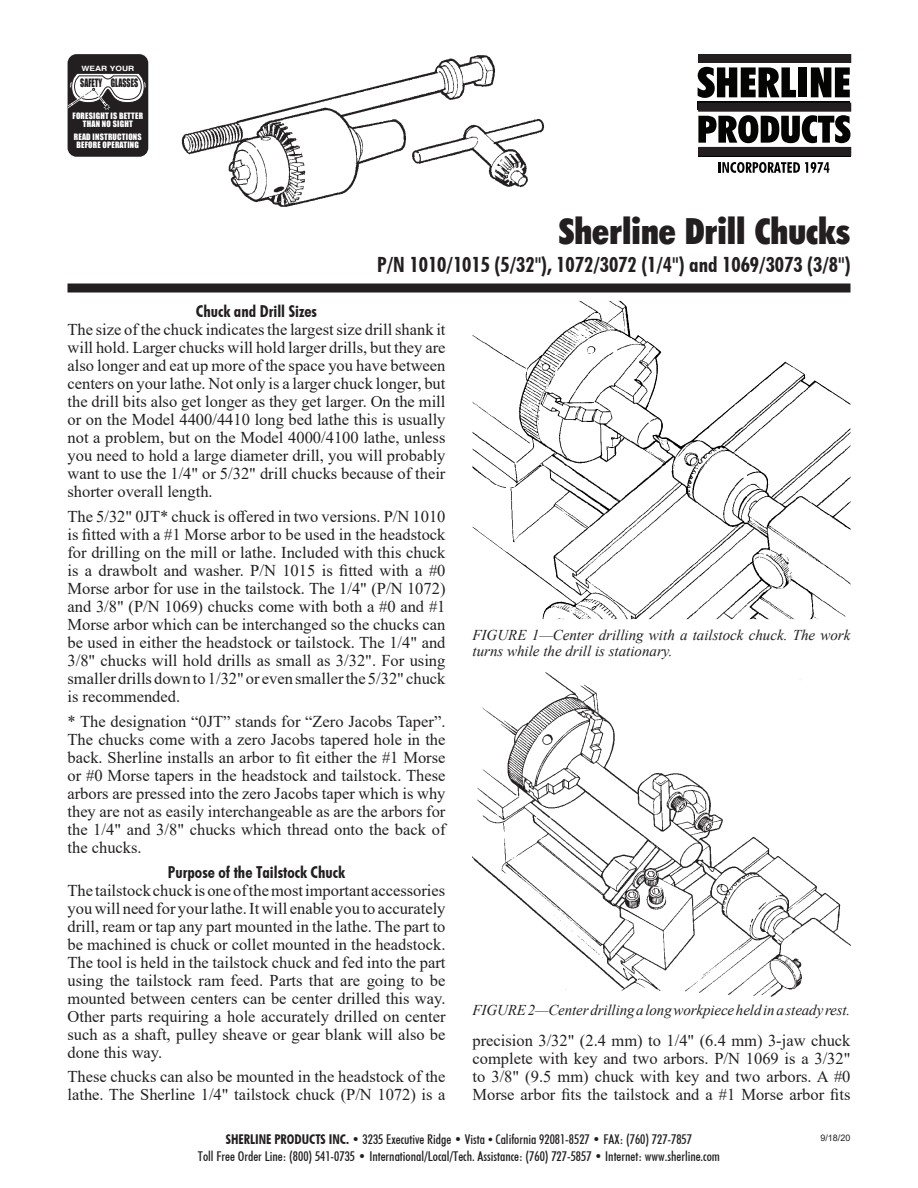
<style>
.page{position:relative;width:918px;height:1188px;background:#fff}
.page>*{position:absolute;margin:0;border:0;box-sizing:border-box;transform-origin:0 0}
.Headline{font:36px "Futuri Condensed Extra Bold SWFTE";color:#231f20}
.Subhead_1{font:21px "Futuri Condensed Bold SWFTE";color:#231f20}
.Body_text{font:16.5px/18px "Times New Roman";color:#231f20;text-align:justify}
.Subhead_2{font:16.5px "Futuri Condensed Bold SWFTE";color:#231f20}
.t1{font:italic 15px/16.5px "Times New Roman";color:#231f20}
.t2{font:13.5px/16.5px "Futuri Condensed Regular SWFTE";color:#231f20;text-align:center}
.t3{font:10.65px "Impact";color:#231f20;scale:.75 1}
.t4{font:9px "Arial";color:#231f20}
.t5{font:8.1px/8.1px "Impact";letter-spacing:.025em;color:#fff;text-align:center}
.t6{font:700 7.35px "Helvetica";color:#fff;scale:1.17 1}
.s1{font-family:"Futuri Condensed Bold SWFTE"}
.s2{font-family:"Futuri Condensed Extra Bold SWFTE"}
.s3{font-family:"Times"}
</style>
<div class="page">
<div style="left:68px;top:54px;width:80px;height:103px;background:#231f20;border-radius:9px"></div>
<svg style="left:67px;top:73px;width:79px;height:37px"></svg>
<svg style="left:698px;top:67px;width:98px;height:31px"></svg>
<div style="left:799px;top:67px;width:8px;height:30px;background:#040503"></div>
<svg style="left:811px;top:67px;width:39px;height:30px"></svg>
<svg style="left:698px;top:115px;width:152px;height:28px"></svg>
<div style="left:698px;top:102px;width:152px;height:8px;background:#0e0d0c"></div>
<svg style="left:718px;top:162px;width:111px;height:11px"></svg>
<div style="left:68px;top:284px;width:782px;height:8px;background:#231f20"></div>
<div style="left:698px;top:54px;width:153px;height:9px;background:#231f20"></div>
<div style="left:698px;top:147px;width:153px;height:9px;background:#231f20"></div>
<div style="left:698px;top:103px;width:153px;height:9px;background:#231f20"></div>
<img style="left:181px;top:55px;width:363px;height:152px">
<img style="left:472px;top:672px;width:378px;height:325px">
<img style="left:472px;top:301px;width:378px;height:318px">
<p class="t6" style="left:82px;top:64px;width:47px">WEAR YOUR</p>
<p class="t3" style="left:80px;top:75px;width:79px">SAFETY GLASSES</p>
<p class="t5" style="left:73px;top:112px;width:72px">FORESIGHT IS BETTER<br>THAN NO SIGHT</p>
<p class="t5" style="left:74px;top:133px;width:69px">READ INSTRUCTIONS<br>BEFORE OPERATING</p>
<p class="Headline" style="left:559px;top:206px;width:293px">Sherline Drill Chucks</p>
<p class="Subhead_1" style="left:377px;top:251px;width:475px">P/N 1010/1015 (5/32"), 1072/3072 (1/4") and 1069/3073 (3/8")</p>
<p class="Subhead_2" style="left:196px;top:301px;width:123px">Chuck and Drill Sizes</p>
<p class="Body_text" style="left:68px;top:320px;width:380px">The size of the chuck indicates the largest size drill shank it will hold. Larger chucks will hold larger drills, but they are also longer and eat up more of the space you have between centers on your lathe. Not only is a larger chuck longer, but the drill bits also get longer as they get larger. On the mill or on the Model 4400/4410 long bed lathe this is usually not a problem, but on the Model 4000/4100 lathe, unless you need to hold a large diameter drill, you will probably want to use the 1/4" or 5/32" drill chucks because of their shorter overall length.</p>
<p class="Body_text" style="left:68px;top:507px;width:380px">The 5/32" 0JT* chuck is offered in two versions. P/N 1010 is fitted with a #1 Morse arbor to be used in the headstock for drilling on the mill or lathe. Included with this chuck is a drawbolt and washer. P/N 1015 is fitted with a #0<br>Morse arbor for use in the tailstock. The 1/4" (P/N 1072) and 3/8" (P/N 1069) chucks come with both a #0 and #1<br>Morse arbor which can be interchanged so the chucks can be used in either the headstock or tailstock. The 1/4" and 3/8" chucks will hold drills as small as 3/32". For using smaller drills down to 1/32" or even smaller the 5/32" chuck is recommended.</p>
<p class="Body_text" style="left:68px;top:712px;width:380px">* The designation “0JT” stands for “Zero Jacobs Taper”.<br>The chucks come with a zero Jacobs tapered hole in the back. Sherline installs an arbor to fit either the #1 Morse or #0 Morse tapers in the headstock and tailstock. These arbors are pressed into the zero Jacobs taper which is why they are not as easily interchangeable as are the arbors for the 1/4" and 3/8" chucks which thread onto the back of the chucks.</p>
<p class="Subhead_2" style="left:168px;top:861px;width:179px">Purpose of the Tailstock Chuck</p>
<p class="Body_text" style="left:68px;top:881px;width:380px">The tailstock chuck is one of the most important accessories you will need for your lathe. It will enable you to accurately drill, ream or tap any part mounted in the lathe. The part to be machined is chuck or collet mounted in the headstock.<br>The tool is held in the tailstock chuck and fed into the part using the tailstock ram feed. Parts that are going to be mounted between centers can be center drilled this way.<br>Other parts requiring a hole accurately drilled on center such as a shaft, pulley sheave or gear blank will also be done this way.</p>
<p class="Body_text" style="left:68px;top:1067px;width:380px">These chucks can also be mounted in the headstock of the lathe. The Sherline 1/4" tailstock chuck (P/N 1072) is a</p>
<p class="t1" style="left:472px;top:626px;width:379px">FIGURE 1—Center drilling with a tailstock chuck. The work turns while the drill is stationary.</p>
<p class="t1" style="left:472px;top:1001px;width:379px">FIGURE 2—Center drilling a long workpiece held in a steady rest.</p>
<p class="Body_text" style="left:472px;top:1031px;width:380px">precision 3/32" (2.4 mm) to 1/4" (6.4 mm) 3-jaw chuck complete with key and two arbors. P/N 1069 is a 3/32" to 3/8" (9.5 mm) chuck with key and two arbors. A #0<br>Morse arbor fits the tailstock and a #1 Morse arbor fits</p>
<p class="t2" style="left:198px;top:1131px;width:524px"><span class="s1">SHERLINE PRODUCTS INC.</span> <span class="s2">•</span> 3235 Executive Ridge <span class="s2">•</span> Vista <span class="s3">•</span> California 92081-8527 <span class="s2">•</span> FAX: (760) 727-7857<br>Toll Free Order Line: (800) 541-0735 <span class="s2">•</span> International/Local/Tech. Assistance: (760) 727-5857 <span class="s2">•</span> Internet: www.sherline.com</p>
<p class="t4" style="left:820px;top:1131px;width:32px">9/18/20</p>
</div>
